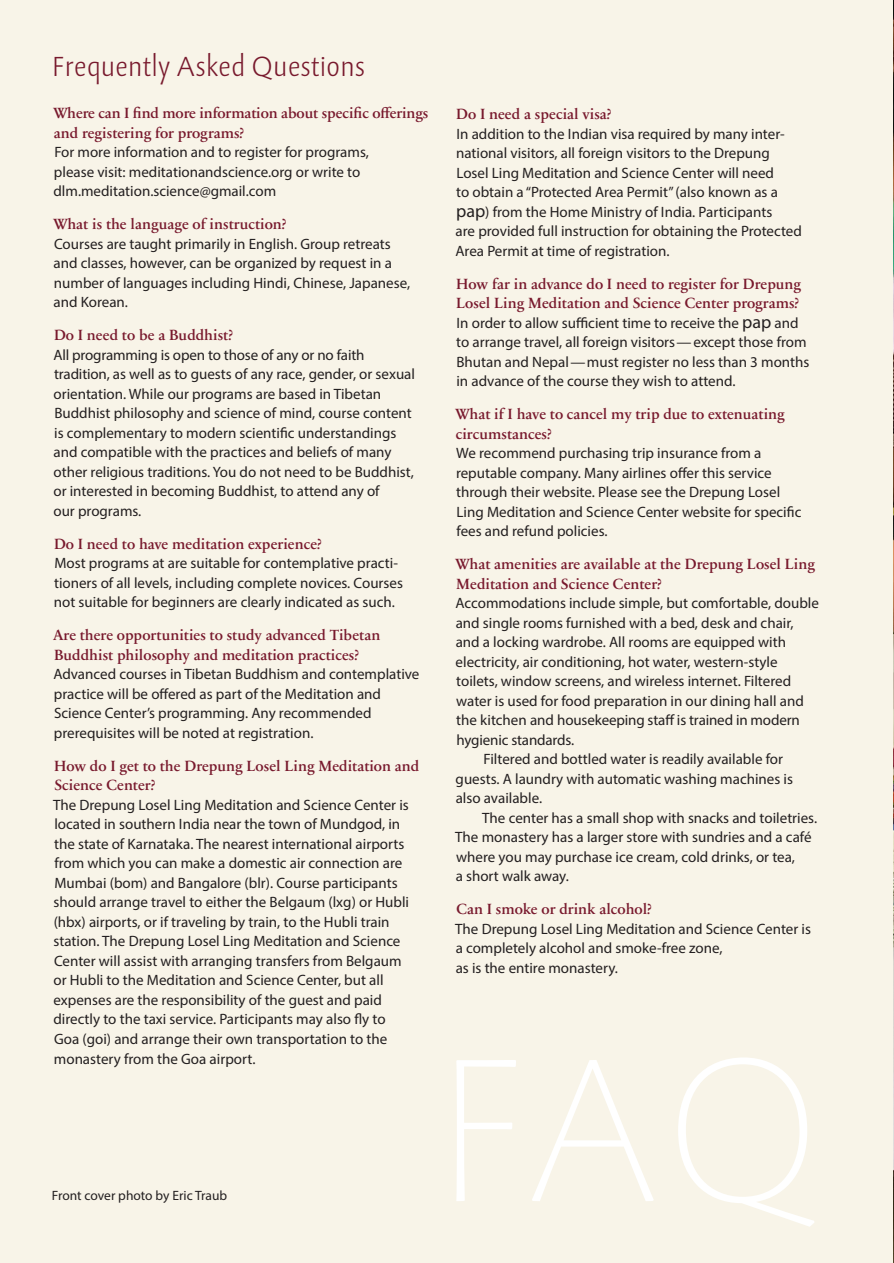
<style>
.page{position:relative;width:894px;height:1263px;background:#fff}
.page>*{position:absolute;margin:0;border:0;box-sizing:border-box;transform-origin:0 0}
.t1{font:200 243.45px "Grotext KLTF";color:#fff}
.t2{font:300 33px "Grotext KLTF";color:#78192d}
.t3{font:15px/19.5px "Myriad Pro";color:#231f20}
.t4{font:600 15px/19.5px "Sabon Next LT Pro";color:#78192d}
.t5{font:13.5px "Myriad Pro";color:#231f20}
.s1{font-size:18px}
</style>
<div class="page">
<div style="left:0;top:0;width:893px;height:1263px;background:#f8f4e8"></div>
<h2 class="t2" style="left:52px;top:47px;width:315px">Frequently Asked Questions</h2>
<p class="t4" style="left:53px;top:103px;width:377px">Where can I find more information about specific offerings and registering for programs?</p>
<p class="t3" style="left:53px;top:142px;width:317px">For more information and to register for programs, please visit: meditationandscience.org or write to dlm.meditation.science@gmail.com</p>
<p class="t4" style="left:53px;top:214px;width:235px">What is the language of instruction?</p>
<p class="t3" style="left:53px;top:234px;width:358px">Courses are taught primarily in English. Group retreats and classes, however, can be organized by request in a number of languages including Hindi, Chinese, Japanese, and Korean.</p>
<p class="t4" style="left:54px;top:325px;width:180px">Do I need to be a Buddhist?</p>
<p class="t3" style="left:53px;top:345px;width:363px">All programming is open to those of any or no faith tradition, as well as to guests of any race, gender, or sexual orientation. While our programs are based in Tibetan Buddhist philosophy and science of mind, course content is complementary to modern scientific understandings and compatible with the practices and beliefs of many other religious traditions. You do not need to be Buddhist, or interested in becoming Buddhist, to attend any of<br>our programs.</p>
<p class="t4" style="left:54px;top:533px;width:269px">Do I need to have meditation experience?</p>
<p class="t3" style="left:54px;top:553px;width:350px">Most programs at are suitable for contemplative practi&shy;tioners of all levels, including complete novices. Courses not suitable for beginners are clearly indicated as such.</p>
<p class="t4" style="left:53px;top:625px;width:328px">Are there opportunities to study advanced Tibetan<br>Buddhist philosophy and meditation practices?</p>
<p class="t3" style="left:53px;top:664px;width:367px">Advanced courses in Tibetan Buddhism and contemplative practice will be offered as part of the Meditation and Science Center’s programming. Any recommended prerequisites will be noted at registration.</p>
<p class="t4" style="left:54px;top:755px;width:366px">How do I get to the Drepung Losel Ling Meditation and<br>Science Center?</p>
<p class="t3" style="left:53px;top:795px;width:357px">The Drepung Losel Ling Meditation and Science Center is located in southern India near the town of Mundgod, in the state of Karnataka. The nearest international airports from which you can make a domestic air connection are Mumbai (bom) and Bangalore (blr). Course participants should arrange travel to either the Belgaum (lxg) or Hubli (hbx) airports, or if traveling by train, to the Hubli train station. The Drepung Losel Ling Meditation and Science Center will assist with arranging transfers from Belgaum or Hubli to the Meditation and Science Center, but all expenses are the responsibility of the guest and paid directly to the taxi service. Participants may also fly to Goa (goi) and arrange their own transportation to the monastery from the Goa airport.</p>
<p class="t5" style="left:52px;top:1187px;width:177px">Front cover photo by Eric Traub</p>
<p class="t4" style="left:456px;top:104px;width:157px">Do I need a special visa?</p>
<p class="t3" style="left:455px;top:124px;width:348px">In addition to the Indian visa required by many inter&shy;national visitors, all foreign visitors to the Drepung Losel Ling Meditation and Science Center will need<br>to obtain a “Protected Area Permit” (also known as a <span class="s1">pap</span>) from the Home Ministry of India. Participants<br>are provided full instruction for obtaining the Protected Area Permit at time of registration.</p>
<p class="t4" style="left:456px;top:273px;width:346px">How far in advance do I need to register for Drepung<br>Losel Ling Meditation and Science Center programs?</p>
<p class="t3" style="left:456px;top:313px;width:354px">In order to allow sufficient time to receive the <span class="s1">pap</span> and to arrange travel, all foreign visitors— except those from Bhutan and Nepal—must register no less than 3 months in advance of the course they wish to attend.</p>
<p class="t4" style="left:455px;top:404px;width:331px">What if I have to cancel my trip due to extenuating circumstances?</p>
<p class="t3" style="left:456px;top:443px;width:347px">We recommend purchasing trip insurance from a reputable company. Many airlines offer this service through their website. Please see the Drepung Losel Ling Meditation and Science Center website for specific fees and refund policies.</p>
<p class="t4" style="left:455px;top:554px;width:361px">What amenities are available at the Drepung Losel Ling<br>Meditation and Science Center?</p>
<p class="t3" style="left:455px;top:593px;width:365px">Accommodations include simple, but comfortable, double</p>
<p class="t3" style="left:455px;top:613px;width:339px">and single rooms furnished with a bed, desk and chair,</p>
<p class="t3" style="left:455px;top:632px;width:332px">and a locking wardrobe. All rooms are equipped with</p>
<p class="t3" style="left:455px;top:652px;width:323px">electricity, air conditioning, hot water, western-style</p>
<p class="t3" style="left:456px;top:671px;width:336px">toilets, window screens, and wireless internet. Filtered</p>
<p class="t3" style="left:456px;top:691px;width:349px">water is used for food preparation in our dining hall and</p>
<p class="t3" style="left:456px;top:710px;width:345px">the kitchen and housekeeping staff is trained in modern</p>
<p class="t3" style="left:456px;top:730px;width:119px">hygienic standards.</p>
<p class="t3" style="left:483px;top:749px;width:301px">Filtered and bottled water is readily available for</p>
<p class="t3" style="left:455px;top:769px;width:339px">guests. A laundry with automatic washing machines is</p>
<p class="t3" style="left:455px;top:788px;width:88px">also available.</p>
<p class="t3" style="left:482px;top:808px;width:336px">The center has a small shop with snacks and toiletries.</p>
<p class="t3" style="left:455px;top:827px;width:358px">The monastery has a larger store with sundries and a café</p>
<p class="t3" style="left:456px;top:847px;width:340px">where you may purchase ice cream, cold drinks, or tea,</p>
<p class="t3" style="left:455px;top:866px;width:115px">a short walk away.</p>
<p class="t4" style="left:456px;top:899px;width:197px">Can I smoke or drink alcohol?</p>
<p class="t3" style="left:455px;top:919px;width:357px">The Drepung Losel Ling Meditation and Science Center is a completely alcohol and smoke-free zone,<br>as is the entire monastery.</p>
<h1 class="t1" style="left:433px;top:982px;width:392px">FAQ</h1>
</div>
